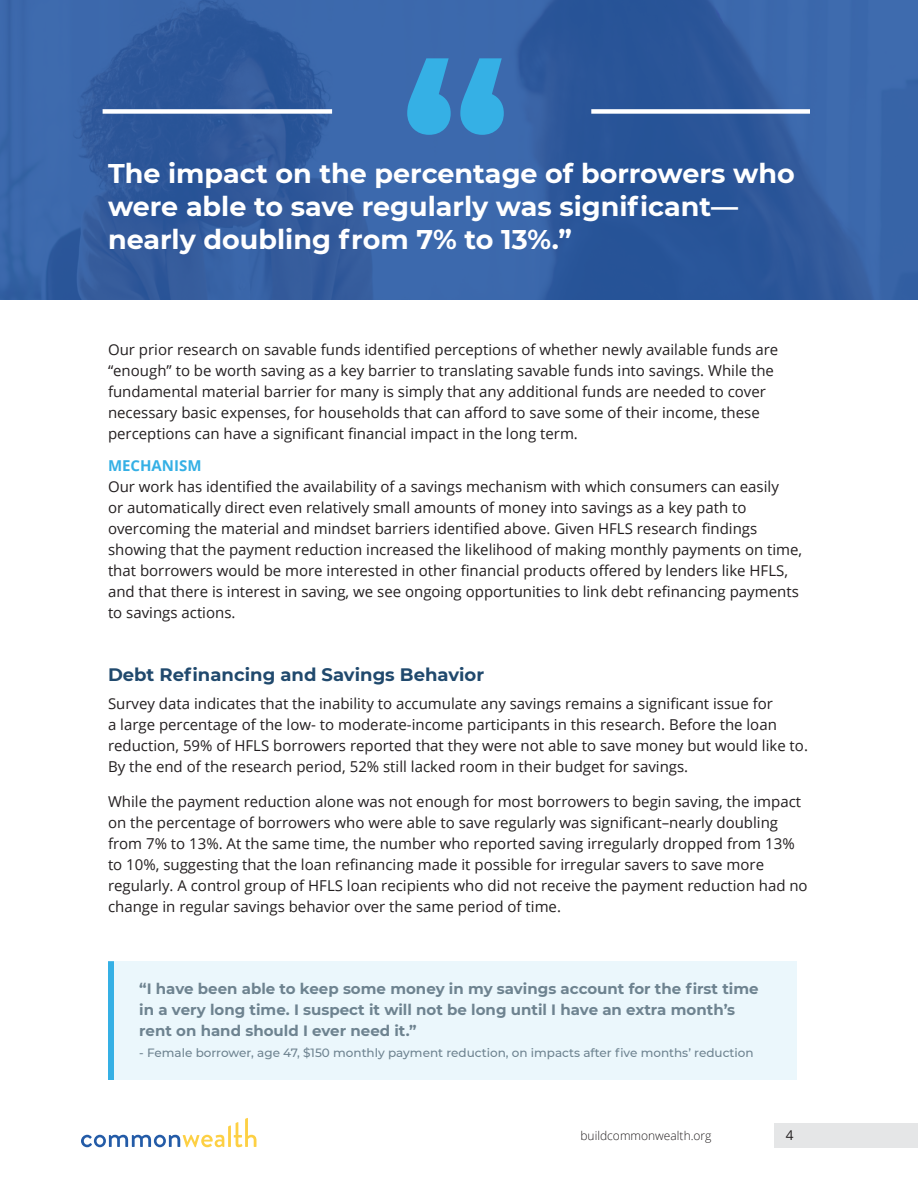
<style>
.page{position:relative;width:918px;height:1188px;background:#fff}
.page>*{position:absolute;margin:0;border:0;box-sizing:border-box;transform-origin:0 0}
.t1{font:700 225px "Montserrat";color:#35b0e5}
.t2{font:700 27px/33px "Montserrat";color:#fff}
.t3{font:700 18px "Montserrat";color:#20496d}
.t4{font:15px/21px "Open Sans";color:#231f20}
.t5{font:700 15px/21px "Montserrat";color:#6e8390}
.t6{font:700 15px "Open Sans";color:#35b0e5}
.t7{font:13.5px "Open Sans";color:#231f20}
.t8{font:500 12px "Montserrat";color:#6e8390}
.t9{font:300 12px "Open Sans";color:#231f20}
</style>
<div class="page">
<svg style="left:81px;top:1118px;width:175px;height:29px"></svg>
<div style="left:775px;top:1123px;width:143px;height:24px;background:#e5e6e7"></div>
<div style="left:108px;top:961px;width:6px;height:119px;background:#58bde9"></div>
<div style="left:108px;top:962px;width:688px;height:118px;background:#ebf7fc"></div>
<div style="left:0;top:0;width:918px;height:300px;background:linear-gradient(to right,#3660a3,#325ea2)"></div>
<div style="left:103px;top:109px;width:229px;height:5px;background:#fff"></div>
<div style="left:591px;top:109px;width:219px;height:5px;background:#fff"></div>
<h1 class="t1" style="left:400px;top:-17px;width:114px">“</h1>
<h2 class="t2" style="left:108px;top:155px;width:688px">The impact on the percentage of borrowers who were able to save regularly was significant— nearly doubling from 7% to 13%.”</h2>
<p class="t4" style="left:108px;top:339px;width:672px">Our prior research on savable funds identified perceptions of whether newly available funds are “enough” to be worth saving as a key barrier to translating savable funds into savings. While the fundamental material barrier for many is simply that any additional funds are needed to cover necessary basic expenses, for households that can afford to save some of their income, these perceptions can have a significant financial impact in the long term.</p>
<p class="t6" style="left:108px;top:455px;width:95px">MECHANISM</p>
<p class="t4" style="left:108px;top:476px;width:696px">Our work has identified the availability of a savings mechanism with which consumers can easily<br>or automatically direct even relatively small amounts of money into savings as a key path to overcoming the material and mindset barriers identified above. Given HFLS research findings showing that the payment reduction increased the likelihood of making monthly payments on time, that borrowers would be more interested in other financial products offered by lenders like HFLS, and that there is interest in saving, we see ongoing opportunities to link debt refinancing payments to savings actions.</p>
<p class="t3" style="left:108px;top:662px;width:378px">Debt Refinancing and Savings Behavior</p>
<p class="t4" style="left:108px;top:693px;width:702px">Survey data indicates that the inability to accumulate any savings remains a significant issue for<br>a large percentage of the low- to moderate-income participants in this research. Before the loan reduction, 59% of HFLS borrowers reported that they were not able to save money but would like to.<br>By the end of the research period, 52% still lacked room in their budget for savings.</p>
<p class="t4" style="left:108px;top:790px;width:701px">While the payment reduction alone was not enough for most borrowers to begin saving, the impact on the percentage of borrowers who were able to save regularly was significant–nearly doubling from 7% to 13%. At the same time, the number who reported saving irregularly dropped from 13% to 10%, suggesting that the loan refinancing made it possible for irregular savers to save more regularly. A control group of HFLS loan recipients who did not receive the payment reduction had no change in regular savings behavior over the same period of time.</p>
<p class="t5" style="left:139px;top:977px;width:621px">“I have been able to keep some money in my savings account for the first time in a very long time. I suspect it will not be long until I have an extra month’s rent on hand should I ever need it.”</p>
<p class="t8" style="left:139px;top:1044px;width:616px">- Female borrower, age 47, $150 monthly payment reduction, on impacts after five months’ reduction</p>
<p class="t9" style="left:580px;top:1127px;width:133px">buildcommonwealth.org</p>
<p class="t7" style="left:786px;top:1126px;width:9px">4</p>
</div>
